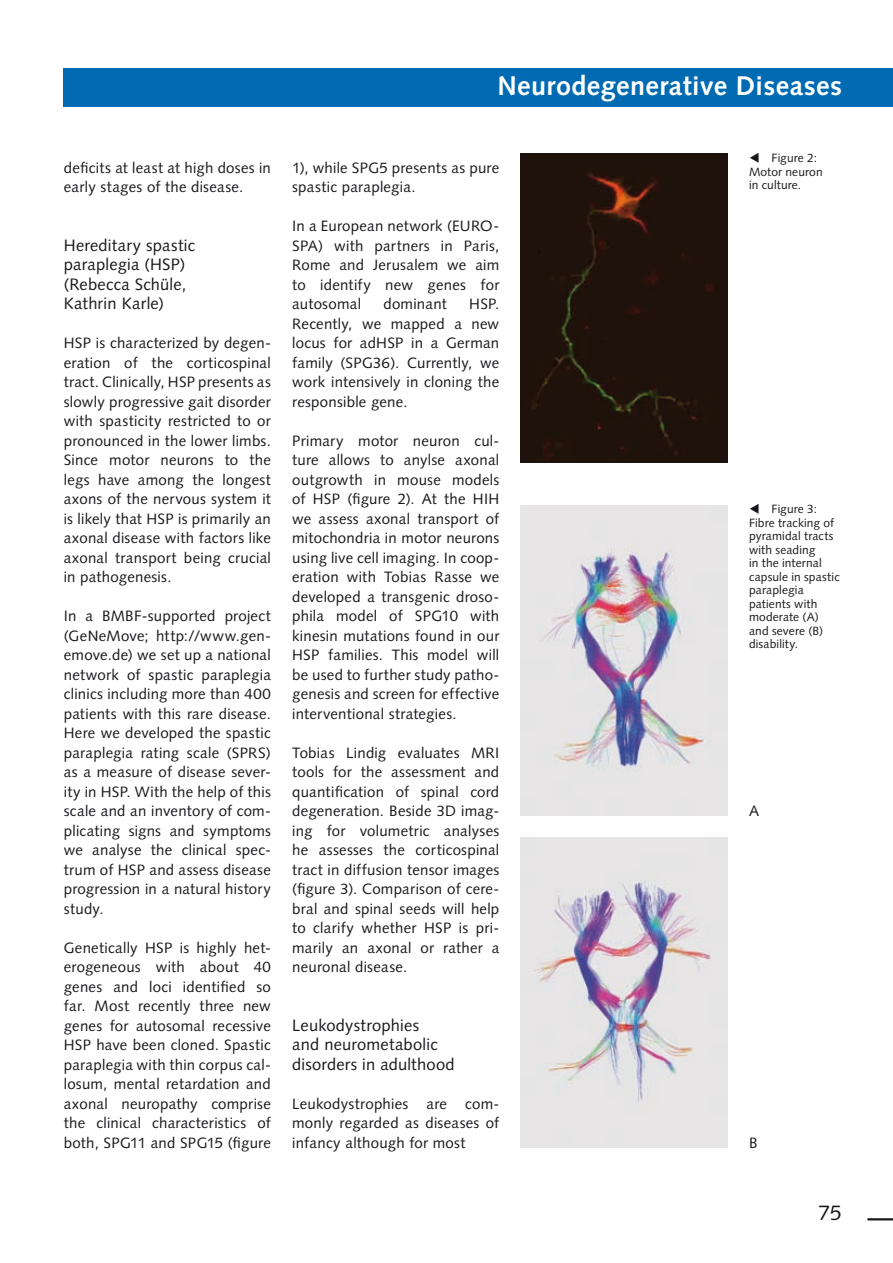
<style>
.page{position:relative;width:893px;height:1263px;background:#fff}
.page>*{position:absolute;margin:0;border:0;box-sizing:border-box;transform-origin:0 0}
.t1{font:700 27px "Syntax LT Std";letter-spacing:.015em;color:#fff}
.t2{font:21px "Syntax LT Std";color:#1a171c}
.t3{font:16.5px/19.5px "Syntax LT Std";letter-spacing:.015em;color:#1a171c}
.t4{font:15px/19.5px "Syntax LT Std";letter-spacing:.015em;color:#1a171c;text-align:justify}
.t5{font:12px/13.5px "Syntax LT Std";letter-spacing:.01em;color:#1a171c}
</style>
<div class="page">
<hr style="left:867px;top:1218px;width:26px;height:2px;background:#1a171c">
<div style="left:64px;top:68px;width:829px;height:38px;background:#006ab3"></div>
<img style="left:521px;top:505px;width:207px;height:311px">
<img style="left:521px;top:837px;width:207px;height:311px">
<div style="left:521px;top:153px;width:207px;height:309px;background:#1f120b"></div>
<p class="t4" style="left:64px;top:158px;width:209px">deficits at least at high doses in early stages of the disease.</p>
<p class="t3" style="left:64px;top:235px;width:133px">Hereditary spastic paraplegia (HSP) (Rebecca Schüle,<br>Kathrin Karle)</p>
<p class="t4" style="left:64px;top:333px;width:209px">HSP is characterized by degen&shy;eration of the corticospinal tract. Clinically, HSP presents as slowly progressive gait disorder with spasticity restricted to or pronounced in the lower limbs.<br>Since motor neurons to the legs have among the longest axons of the nervous system it is likely that HSP is primarily an axonal disease with factors like axonal transport being crucial in pathogenesis.</p>
<p class="t4" style="left:64px;top:606px;width:209px">In a BMBF-supported project (GeNeMove; http://www.gen&shy;emove.de) we set up a national network of spastic paraplegia clinics including more than 400 patients with this rare disease.<br>Here we developed the spastic paraplegia rating scale (SPRS) as a measure of disease sever&shy;ity in HSP. With the help of this scale and an inventory of com&shy;plicating signs and symptoms we analyse the clinical spec&shy;trum of HSP and assess disease progression in a natural history study.</p>
<p class="t4" style="left:64px;top:938px;width:209px">Genetically HSP is highly het&shy;erogeneous with about 40 genes and loci identified so far. Most recently three new genes for autosomal recessive HSP have been cloned. Spastic paraplegia with thin corpus cal&shy;losum, mental retardation and axonal neuropathy comprise the clinical characteristics of both, SPG11 and SPG15 (figure</p>
<h1 class="t1" style="left:497px;top:70px;width:346px">Neurodegenerative Diseases</h1>
<p class="t4" style="left:292px;top:158px;width:209px">1), while SPG5 presents as pure spastic paraplegia.</p>
<p class="t4" style="left:292px;top:216px;width:209px">In a European network (EURO-SPA) with partners in Paris, Rome and Jerusalem we aim to identify new genes for autosomal</p>
<p class="t4" style="left:383px;top:294px;width:65px">dominant</p>
<p class="t4" style="left:292px;top:294px;width:209px;text-indent:177px">HSP.<br>Recently, we mapped a new locus for adHSP in a German family (SPG36). Currently, we work intensively in cloning the responsible gene.</p>
<p class="t4" style="left:292px;top:431px;width:209px">Primary motor neuron cul&shy;ture allows to anylse axonal outgrowth in mouse models of HSP (figure 2). At the HIH we assess axonal transport of mitochondria in motor neurons using live cell imaging. In coop&shy;eration with Tobias Rasse we developed a transgenic droso&shy;phila model of SPG10 with kinesin mutations found in our HSP families. This model will be used to further study patho&shy;genesis and screen for effective interventional strategies.</p>
<p class="t4" style="left:292px;top:743px;width:209px">Tobias Lindig evaluates MRI tools for the assessment and quantification of spinal cord degeneration. Beside 3D imag&shy;ing for volumetric analyses he assesses the corticospinal tract in diffusion tensor images (figure 3). Comparison of cere&shy;bral and spinal seeds will help to clarify whether HSP is pri&shy;marily an axonal or rather a neuronal disease.</p>
<p class="t3" style="left:292px;top:1015px;width:164px">Leukodystrophies<br>and neurometabolic disorders in adulthood</p>
<p class="t4" style="left:292px;top:1094px;width:209px">Leukodystrophies are com&shy;monly regarded as diseases of infancy although for most</p>
<p class="t5" style="left:749px;top:151px;width:75px">▼ Figure 2:<br>Motor neuron in culture.</p>
<p class="t5" style="left:749px;top:502px;width:92px">▼ Figure 3:<br>Fibre tracking of pyramidal tracts with seading<br>in the internal capsule in spastic paraplegia patients with moderate (A) and severe (B) disability.</p>
<p class="t4" style="left:749px;top:801px;width:12px">A</p>
<p class="t4" style="left:749px;top:1133px;width:10px">B</p>
<h2 class="t2" style="left:819px;top:1201px;width:25px">75</h2>
</div>
